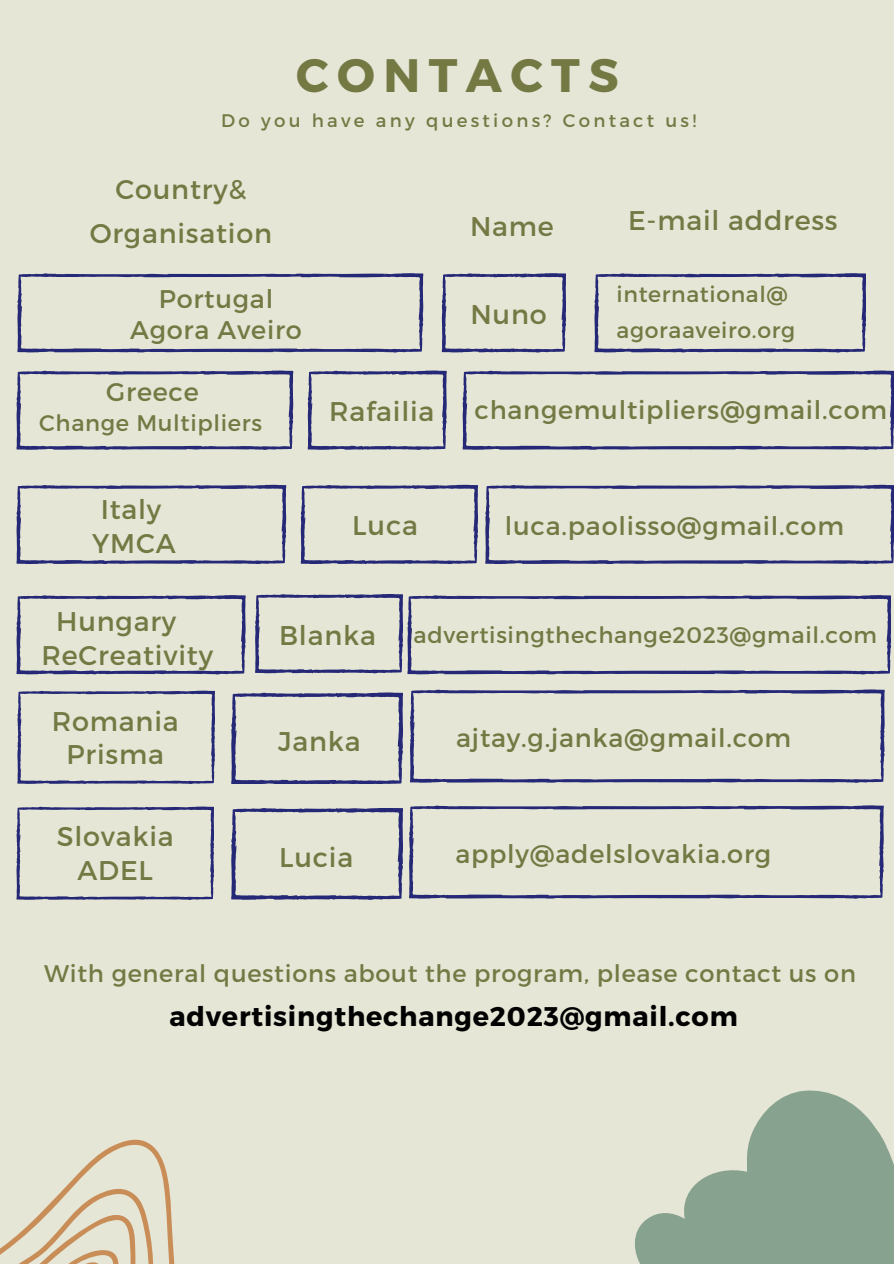
<style>
.page{position:relative;width:894px;height:1264px;background:#fff}
.page>*{position:absolute;margin:0;border:0;box-sizing:border-box;transform-origin:0 0}
.t1{font:700 46.8px "Montserrat";letter-spacing:.18em;color:#747944}
.t2{font:27px "Montserrat";letter-spacing:.03em;color:#747944}
.t3{font:700 27px "Montserrat";letter-spacing:.03em;color:#010101}
.t4{font:25.5px "Montserrat";letter-spacing:.03em;color:#747944}
.t5{font:24px "Montserrat";letter-spacing:.03em;color:#747944}
.t6{font:22.5px "Montserrat";letter-spacing:.03em;color:#747944}
.t7{font:21.9px "Montserrat";letter-spacing:.03em;color:#747944}
.t8{font:18.15px "Montserrat";letter-spacing:.18em;color:#747944}
</style>
<div class="page">
<div style="left:0;top:0;width:893px;height:1263px;background:#e5e6d6"></div>
<svg style="left:17px;top:273px;width:406px;height:79px"></svg>
<svg style="left:594px;top:273px;width:271px;height:79px"></svg>
<svg style="left:441px;top:273px;width:125px;height:79px"></svg>
<svg style="left:307px;top:370px;width:139px;height:80px"></svg>
<svg style="left:462px;top:370px;width:431px;height:80px"></svg>
<svg style="left:255px;top:594px;width:635px;height:80px"></svg>
<svg style="left:16px;top:370px;width:277px;height:80px"></svg>
<svg style="left:16px;top:595px;width:229px;height:79px"></svg>
<svg style="left:300px;top:485px;width:178px;height:79px"></svg>
<svg style="left:485px;top:485px;width:408px;height:79px"></svg>
<svg style="left:16px;top:485px;width:270px;height:79px"></svg>
<svg style="left:410px;top:689px;width:474px;height:93px"></svg>
<svg style="left:17px;top:690px;width:198px;height:93px"></svg>
<svg style="left:231px;top:808px;width:172px;height:91px"></svg>
<svg style="left:409px;top:805px;width:474px;height:93px"></svg>
<svg style="left:16px;top:806px;width:198px;height:93px"></svg>
<svg style="left:231px;top:692px;width:172px;height:92px"></svg>
<svg style="left:0;top:1139px;width:175px;height:124px"></svg>
<svg style="left:634px;top:1090px;width:259px;height:173px;fill:#88a290"></svg>
<p class="t1" style="left:296px;top:45px;width:324px">CONTACTS</p>
<p class="t8" style="left:221px;top:109px;width:476px">Do you have any questions? Contact us!</p>
<p class="t2" style="left:115px;top:172px;width:132px">Country&amp;</p>
<p class="t2" style="left:90px;top:216px;width:184px">Organisation</p>
<p class="t2" style="left:470px;top:209px;width:85px">Name</p>
<p class="t2" style="left:628px;top:202px;width:211px">E-mail address</p>
<p class="t4" style="left:159px;top:282px;width:116px">Portugal</p>
<p class="t4" style="left:130px;top:313px;width:173px">Agora Aveiro</p>
<p class="t4" style="left:106px;top:376px;width:94px">Greece</p>
<p class="t6" style="left:39px;top:408px;width:224px">Change Multipliers</p>
<p class="t2" style="left:101px;top:491px;width:62px">Italy</p>
<p class="t2" style="left:92px;top:525px;width:85px">YMCA</p>
<p class="t2" style="left:329px;top:393px;width:107px">Rafailia</p>
<p class="t2" style="left:470px;top:296px;width:78px">Nuno</p>
<p class="t7" style="left:616px;top:280px;width:173px">international@</p>
<p class="t7" style="left:616px;top:316px;width:180px">agoraaveiro.org</p>
<p class="t4" style="left:474px;top:393px;width:414px">changemultipliers@gmail.com</p>
<p class="t2" style="left:352px;top:507px;width:67px">Luca</p>
<p class="t4" style="left:504px;top:509px;width:340px">luca.paolisso@gmail.com</p>
<p class="t2" style="left:56px;top:604px;width:121px">Hungary</p>
<p class="t2" style="left:41px;top:637px;width:173px">ReCreativity</p>
<p class="t2" style="left:52px;top:703px;width:128px">Romania</p>
<p class="t2" style="left:67px;top:737px;width:99px">Prisma</p>
<p class="t2" style="left:57px;top:819px;width:118px">Slovakia</p>
<p class="t2" style="left:77px;top:853px;width:77px">ADEL</p>
<p class="t2" style="left:279px;top:618px;width:98px">Blanka</p>
<p class="t6" style="left:413px;top:620px;width:465px">advertisingthechange2023@gmail.com</p>
<p class="t2" style="left:278px;top:723px;width:84px">Janka</p>
<p class="t4" style="left:456px;top:721px;width:336px">ajtay.g.janka@gmail.com</p>
<p class="t2" style="left:279px;top:839px;width:76px">Lucia</p>
<p class="t4" style="left:455px;top:837px;width:317px">apply@adelslovakia.org</p>
<p class="t5" style="left:44px;top:957px;width:812px">With general questions about the program, please contact us on</p>
<p class="t3" style="left:169px;top:998px;width:569px">advertisingthechange2023@gmail.com</p>
</div>
